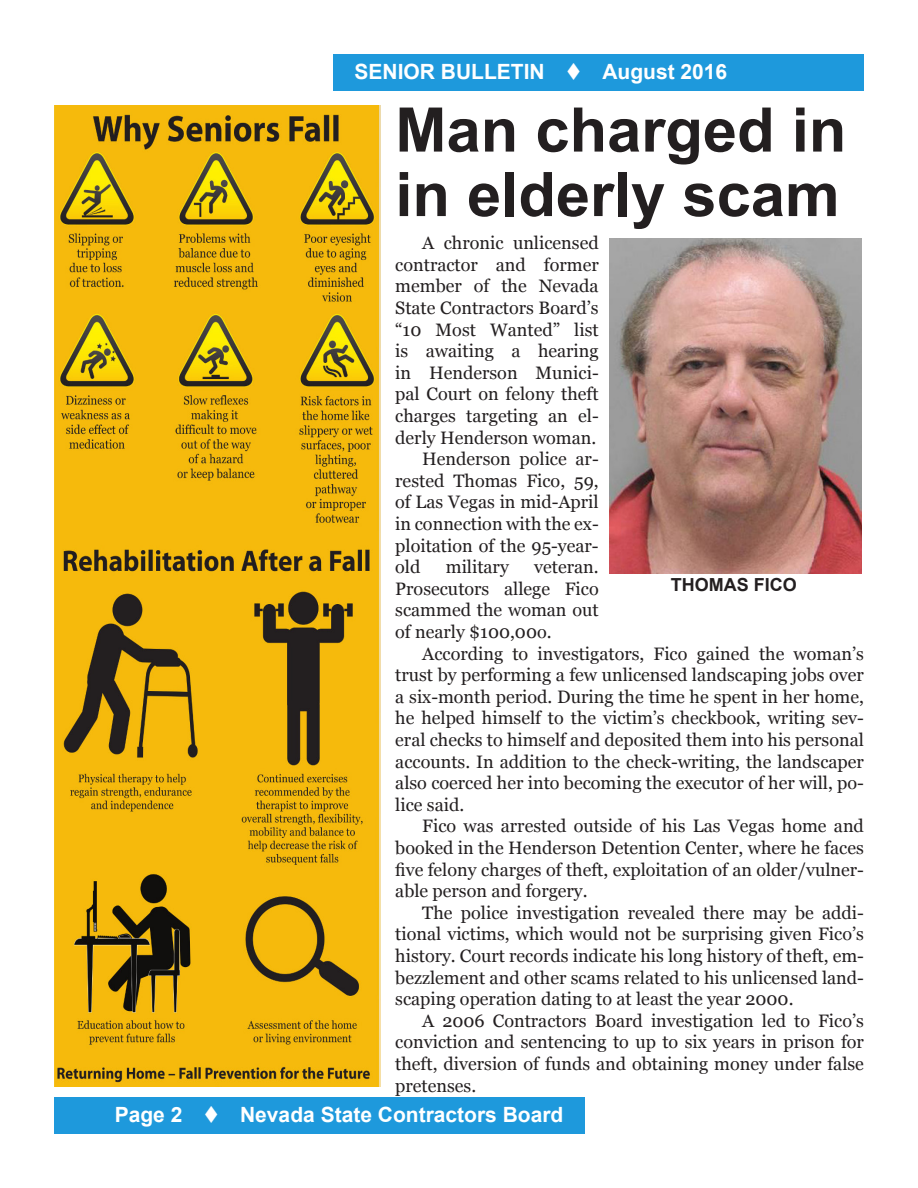
<style>
.page{position:relative;width:918px;height:1188px;background:#fff}
.page>*{position:absolute;margin:0;border:0;box-sizing:border-box;transform-origin:0 0}
.headline{font:700 61.5px "Arial";color:#231f20}
.t1{font:700 21px "Arial";color:#fff}
.body_copy{font:18px/21.6px "Georgia";color:#231f20;text-align:justify}
.mugshot{font:700 18px "Arial";color:#231f20}
</style>
<div class="page">
<div style="left:54px;top:1097px;width:531px;height:37px;background:#1e99dc"></div>
<div style="left:333px;top:54px;width:531px;height:37px;background:#1e99dc"></div>
<img style="left:610px;top:238px;width:252px;height:335px">
<img style="left:54px;top:105px;width:326px;height:981px">
<p class="t1" style="left:355px;top:58px;width:374px">SENIOR BULLETIN ▼ August 2016</p>
<p class="headline" style="left:395px;top:89px;width:453px">Man charged in</p>
<p class="headline" style="left:395px;top:153px;width:446px">in elderly scam</p>
<p class="body_copy" style="left:395px;top:232px;width:205px;text-indent:27px">A chronic unlicensed contractor and former member of the Nevada State Contractors Board’s “10 Most Wanted” list is awaiting a hearing in Henderson Munici&shy;pal Court on felony theft charges targeting an el&shy;derly Henderson woman.</p>
<p class="body_copy" style="left:395px;top:448px;width:205px;text-indent:27px">Henderson police ar&shy;rested Thomas Fico, 59, of Las Vegas in mid-April in connection with the ex&shy;ploitation of the 95-year&shy;old</p>
<p class="body_copy" style="left:446px;top:556px;width:65px">military</p>
<p class="body_copy" style="left:395px;top:556px;width:205px;text-indent:139px">veteran.<br>Prosecutors allege Fico scammed the woman out of nearly $100,00o.</p>
<p class="body_copy" style="left:395px;top:643px;width:470px;text-indent:27px">According to investigators, Fico gained the woman’s trust by performing a few unlicensed landscaping jobs over a six-month period. During the time he spent in her home, he helped himself to the victim’s checkbook, writing sev&shy;eral checks to himself and deposited them into his personal accounts. In addition to the check-writing, the landscaper also coerced her into becoming the executor of her will, po&shy;lice said.</p>
<p class="body_copy" style="left:395px;top:816px;width:470px;text-indent:27px">Fico was arrested outside of his Las Vegas home and booked in the Henderson Detention Center, where he faces five felony charges of theft, exploitation of an older/vulner&shy;able person and forgery.</p>
<p class="body_copy" style="left:395px;top:902px;width:470px;text-indent:27px">The police investigation revealed there may be addi&shy;tional victims, which would not be surprising given Fico’s history. Court records indicate his long history of theft, em&shy;bezzlement and other scams related to his unlicensed land&shy;scaping operation dating to at least the year 2000.</p>
<p class="body_copy" style="left:395px;top:1010px;width:470px;text-indent:27px">A 2006 Contractors Board investigation led to Fico’s conviction and sentencing to up to six years in prison for theft, diversion of funds and obtaining money under false pretenses.</p>
<p class="mugshot" style="left:671px;top:573px;width:127px">THOMAS FICO</p>
<p class="t1" style="left:115px;top:1101px;width:450px">Page 2 ▼ Nevada State Contractors Board</p>
</div>
